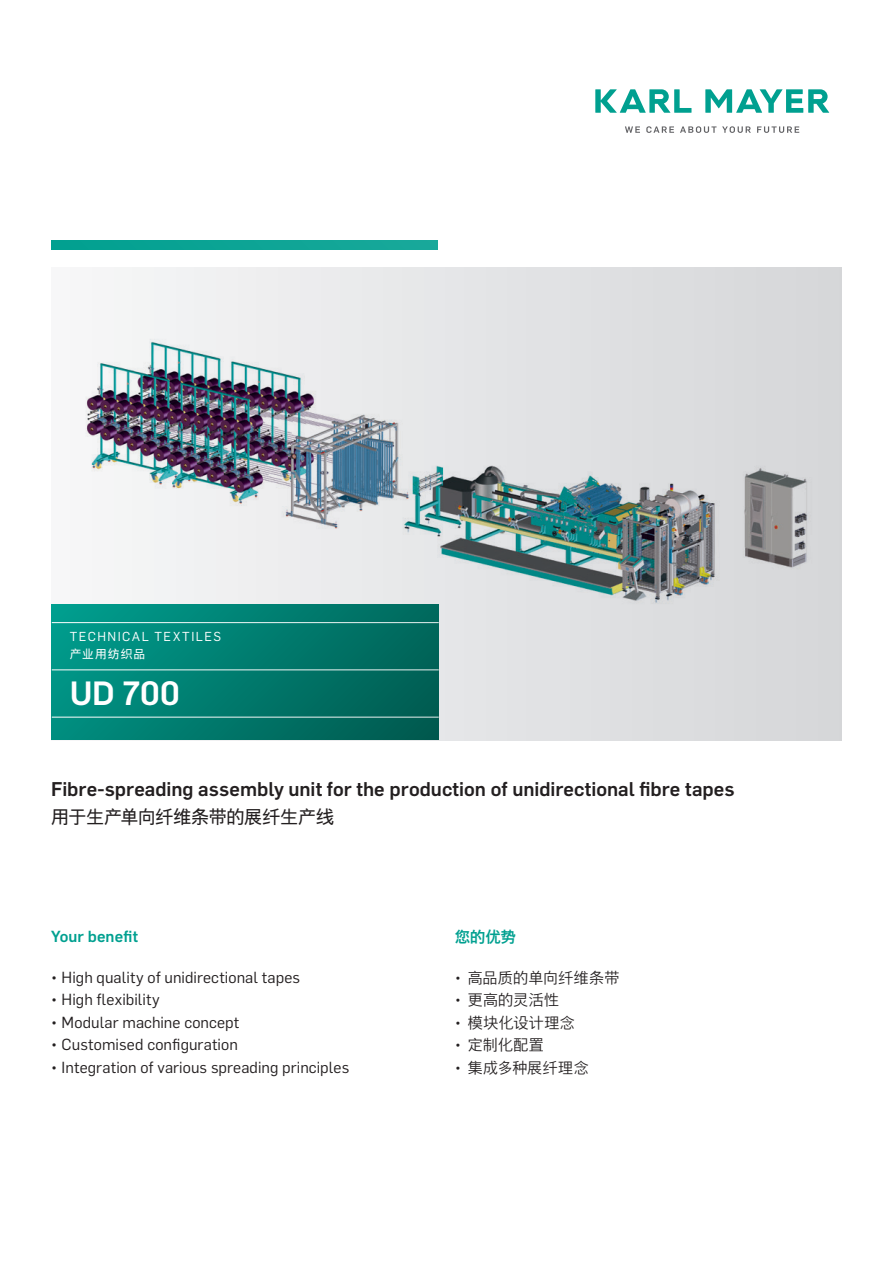
<style>
.page{position:relative;width:893px;height:1263px;background:#fff}
.page>*{position:absolute;margin:0;border:0;box-sizing:border-box;transform-origin:0 0}
.t1{font:500 33px "Flama";color:#fff}
.Einleitung_hfett_Eng{font:500 19.5px "Flama";color:#231f20}
.Einleitung_regular_C{font:18px "Nimbus Sans CHS";letter-spacing:-.015em;color:#231f20}
.t2{font:15.75px "Flama";letter-spacing:.005em;color:#231f20}
.Zwischenübeschrift_F{font:500 15.75px "Flama";letter-spacing:.005em;color:#00a090}
.t3{font:300 15px "Nimbus Sans CHS";letter-spacing:.02em;color:#231f20}
.Zwischenübeschrift_F-2{font:500 15px "Nimbus Sans CHS";color:#00a090}
.t4{font:12.75px "Flama";letter-spacing:.115em;color:#fff}
.t5{font:11.7px "Nimbus Sans CHS";letter-spacing:.095em;color:#fff}
.s1{font-family:"Flama";font-weight:400}
</style>
<div class="page">
<div style="left:51px;top:268px;width:791px;height:472px;background:linear-gradient(to right,#f7f7f8,#d5d6d8)"></div>
<img style="left:52px;top:310px;width:790px;height:387px">
<div style="left:51px;top:240px;width:387px;height:9px;background:#0da495"></div>
<svg style="left:52px;top:605px;width:387px;height:135px;background:#027c6f"></svg>
<hr style="left:52px;top:717px;width:387px;height:1px;background:#fff">
<hr style="left:52px;top:670px;width:387px;height:1px;background:#fff">
<hr style="left:52px;top:622px;width:387px;height:1px;background:#fff">
<svg style="left:625px;top:126px;width:15px;height:7px"></svg>
<svg style="left:646px;top:126px;width:28px;height:7px"></svg>
<svg style="left:680px;top:126px;width:36px;height:7px"></svg>
<svg style="left:722px;top:126px;width:29px;height:7px"></svg>
<svg style="left:757px;top:126px;width:42px;height:7px"></svg>
<svg style="left:595px;top:89px;width:96px;height:24px"></svg>
<svg style="left:705px;top:89px;width:124px;height:24px"></svg>
<p class="t4" style="left:70px;top:627px;width:153px">TECHNICAL TEXTILES</p>
<p class="t5" style="left:70px;top:647px;width:77px">产业用纺织品</p>
<p class="t1" style="left:70px;top:669px;width:111px">UD 700</p>
<p class="Einleitung_hfett_Eng" style="left:51px;top:774px;width:685px">Fibre-spreading assembly unit for the production of unidirectional fibre tapes</p>
<p class="Einleitung_regular_C" style="left:51px;top:805px;width:285px">用于生产单向纤维条带的展纤生产线</p>
<p class="Zwischenübeschrift_F" style="left:51px;top:925px;width:89px">Your benefit</p>
<p class="t2" style="left:51px;top:965px;width:251px">• High quality of unidirectional tapes</p>
<p class="t2" style="left:51px;top:988px;width:110px">• High flexibility</p>
<p class="t2" style="left:51px;top:1010px;width:190px">• Modular machine concept</p>
<p class="t2" style="left:51px;top:1033px;width:188px">• Customised configuration</p>
<p class="t2" style="left:51px;top:1055px;width:300px">• Integration of various spreading principles</p>
<p class="Zwischenübeschrift_F-2" style="left:455px;top:928px;width:62px">您的优势</p>
<p class="t3" style="left:455px;top:969px;width:166px"><span class="s1">•</span> 高品质的单向纤维条带</p>
<p class="t3" style="left:455px;top:991px;width:106px"><span class="s1">•</span> 更高的灵活性</p>
<p class="t3" style="left:455px;top:1014px;width:121px"><span class="s1">•</span> 模块化设计理念</p>
<p class="t3" style="left:455px;top:1036px;width:90px"><span class="s1">•</span> 定制化配置</p>
<p class="t3" style="left:455px;top:1059px;width:135px"><span class="s1">•</span> 集成多种展纤理念</p>
</div>
